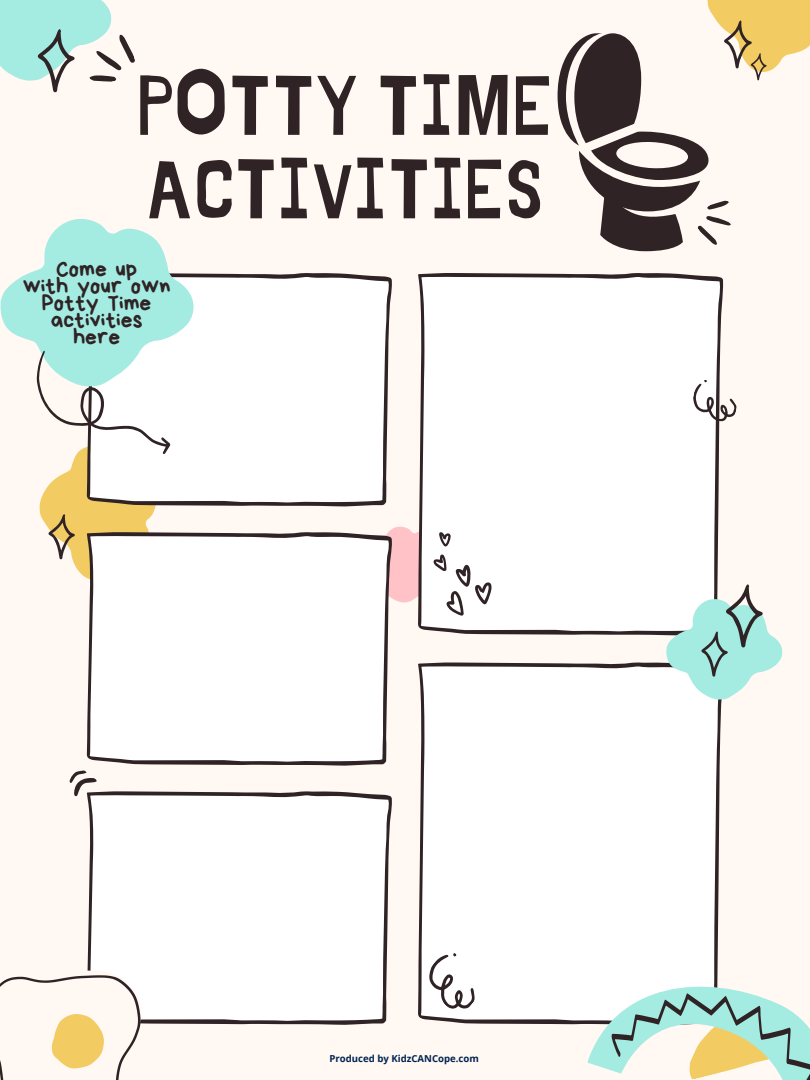
<style>
.page{position:relative;width:810px;height:1080px;background:#fff8f3}
.page>*{position:absolute;margin:0;border:0;box-sizing:border-box;transform-origin:0 0}
.t1{font:83.69px/83.4px "Jingleberry";color:#2f2325}
.t2{font:23.38px/16.9px "Bryndan Write";color:#2f2325;text-align:center}
.t3{font:700 9.62px "Open Sans";color:#012350}
</style>
<div class="page">
<svg style="left:196px;top:273px;width:196px;height:233px;fill:#fff"></svg>
<svg style="left:87px;top:532px;width:302px;height:234px;fill:#fff"></svg>
<svg style="left:87px;top:791px;width:305px;height:234px;fill:#fff"></svg>
<div style="left:418px;top:662px;width:304px;height:363px;background:#fff"></div>
<svg style="left:584px;top:949px;width:226px;height:131px"></svg>
<div style="left:418px;top:273px;width:305px;height:362px;background:#fff"></div>
<svg style="left:0;top:921px;width:201px;height:159px"></svg>
<svg style="left:689px;top:378px;width:48px;height:46px"></svg>
<svg style="left:0;top:0;width:135px;height:92px"></svg>
<svg style="left:666px;top:584px;width:117px;height:116px"></svg>
<svg style="left:364px;top:526px;width:128px;height:90px"></svg>
<svg style="left:418px;top:947px;width:72px;height:71px"></svg>
<svg style="left:69px;top:770px;width:28px;height:26px"></svg>
<svg style="left:557px;top:0;width:253px;height:251px"></svg>
<svg style="left:1px;top:219px;width:195px;height:362px"></svg>
<p class="t1" style="left:138px;top:68px;width:416px">POTTY TIME<br>ACTIVITIES</p>
<p class="t2" style="left:56px;top:261px;width:83px">Come up</p>
<p class="t2" style="left:23px;top:277px;width:150px">with your own<br>Potty Time activities</p>
<p class="t2" style="left:73px;top:328px;width:49px">here</p>
<p class="t3" style="left:330px;top:1052px;width:151px">Produced by KidzCANCope.com</p>
</div>
